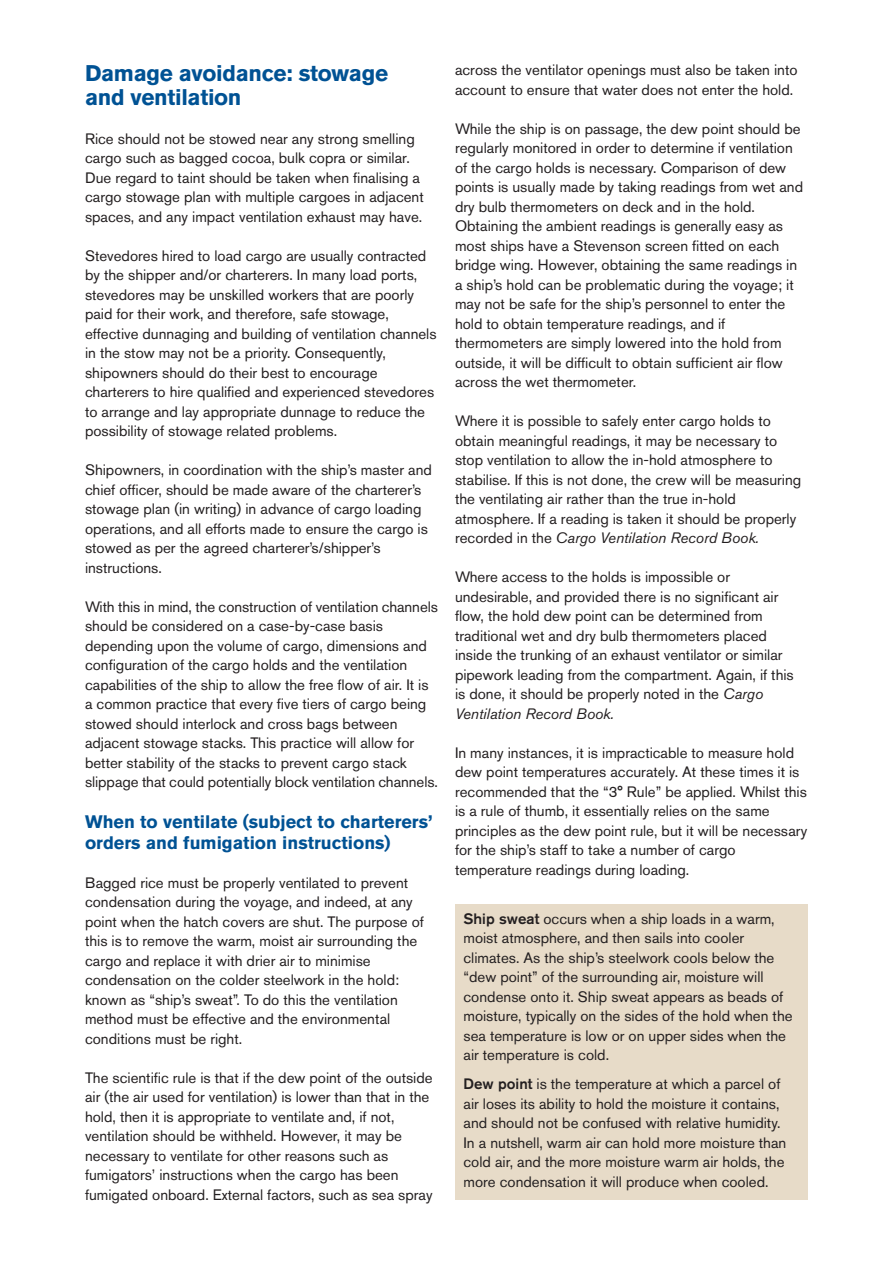
<style>
.page{position:relative;width:893px;height:1263px;background:#fff}
.page>*{position:absolute;margin:0;border:0;box-sizing:border-box;transform-origin:0 0}
.t1{font:700 22.5px/24px "Akzidenz Grotesk BE";letter-spacing:-.015em;color:#005294}
.t2{font:700 18px/21px "Akzidenz Grotesk BE";color:#005294}
.t3{font:15px/19.5px "Akzidenz Grotesk BE";color:#231f20}
.s1{font-style:italic}
.s2{font-weight:500}
</style>
<div class="page">
<div style="left:455px;top:904px;width:353px;height:295px;background:#e7dbc8"></div>
<h1 class="t1" style="left:85px;top:62px;width:305px">Damage avoidance: stowage and ventilation</h1>
<p class="t3" style="left:85px;top:130px;width:340px">Rice should not be stowed near any strong smelling cargo such as bagged cocoa, bulk copra or similar.<br>Due regard to taint should be taken when finalising a cargo stowage plan with multiple cargoes in adjacent spaces, and any impact ventilation exhaust may have.</p>
<p class="t3" style="left:85px;top:247px;width:353px">Stevedores hired to load cargo are usually contracted by the shipper and/or charterers. In many load ports, stevedores may be unskilled workers that are poorly paid for their work, and therefore, safe stowage, effective dunnaging and building of ventilation channels in the stow may not be a priority. Consequently, shipowners should do their best to encourage charterers to hire qualified and experienced stevedores to arrange and lay appropriate dunnage to reduce the possibility of stowage related problems.</p>
<p class="t3" style="left:85px;top:462px;width:348px">Shipowners, in coordination with the ship’s master and chief officer, should be made aware of the charterer’s stowage plan (in writing) in advance of cargo loading operations, and all efforts made to ensure the cargo is stowed as per the agreed charterer’s/shipper’s instructions.</p>
<p class="t3" style="left:85px;top:598px;width:354px">With this in mind, the construction of ventilation channels should be considered on a case-by-case basis depending upon the volume of cargo, dimensions and configuration of the cargo holds and the ventilation capabilities of the ship to allow the free flow of air. It is a common practice that every five tiers of cargo being stowed should interlock and cross bags between adjacent stowage stacks. This practice will allow for better stability of the stacks to prevent cargo stack slippage that could potentially block ventilation channels.</p>
<p class="t2" style="left:85px;top:812px;width:349px">When to ventilate (subject to charterers’ orders and fumigation instructions)</p>
<p class="t3" style="left:85px;top:874px;width:340px">Bagged rice must be properly ventilated to prevent condensation during the voyage, and indeed, at any point when the hatch covers are shut. The purpose of this is to remove the warm, moist air surrounding the cargo and replace it with drier air to minimise condensation on the colder steelwork in the hold: known as “ship’s sweat”. To do this the ventilation method must be effective and the environmental conditions must be right.</p>
<p class="t3" style="left:85px;top:1069px;width:349px">The scientific rule is that if the dew point of the outside air (the air used for ventilation) is lower than that in the hold, then it is appropriate to ventilate and, if not, ventilation should be withheld. However, it may be necessary to ventilate for other reasons such as fumigators’ instructions when the cargo has been fumigated onboard. External factors, such as sea spray</p>
<p class="t3" style="left:455px;top:62px;width:344px">across the ventilator openings must also be taken into account to ensure that water does not enter the hold.</p>
<p class="t3" style="left:455px;top:120px;width:350px">While the ship is on passage, the dew point should be regularly monitored in order to determine if ventilation of the cargo holds is necessary. Comparison of dew points is usually made by taking readings from wet and dry bulb thermometers on deck and in the hold.<br>Obtaining the ambient readings is generally easy as most ships have a Stevenson screen fitted on each bridge wing. However, obtaining the same readings in a ship’s hold can be problematic during the voyage; it may not be safe for the ship’s personnel to enter the hold to obtain temperature readings, and if thermometers are simply lowered into the hold from outside, it will be difficult to obtain sufficient air flow across the wet thermometer.</p>
<p class="t3" style="left:455px;top:413px;width:348px">Where it is possible to safely enter cargo holds to obtain meaningful readings, it may be necessary to stop ventilation to allow the in-hold atmosphere to stabilise. If this is not done, the crew will be measuring the ventilating air rather than the true in-hold atmosphere. If a reading is taken it should be properly recorded in the <span class="s1">Cargo Ventilation Record Book.</span></p>
<p class="t3" style="left:455px;top:569px;width:340px">Where access to the holds is impossible or undesirable, and provided there is no significant air flow, the hold dew point can be determined from traditional wet and dry bulb thermometers placed inside the trunking of an exhaust ventilator or similar pipework leading from the compartment. Again, if this is done, it should be properly noted in the <span class="s1">Cargo Ventilation Record Book.</span></p>
<p class="t3" style="left:455px;top:744px;width:354px">In many instances, it is impracticable to measure hold dew point temperatures accurately. At these times it is recommended that the “3° Rule” be applied. Whilst this is a rule of thumb, it essentially relies on the same principles as the dew point rule, but it will be necessary for the ship’s staff to take a number of cargo temperature readings during loading.</p>
<p class="t3" style="left:463px;top:910px;width:331px"><span class="s2">Ship sweat</span> occurs when a ship loads in a warm, moist atmosphere, and then sails into cooler climates. As the ship’s steelwork cools below the “dew point” of the surrounding air, moisture will condense onto it. Ship sweat appears as beads of moisture, typically on the sides of the hold when the sea temperature is low or on upper sides when the air temperature is cold.</p>
<p class="t3" style="left:463px;top:1076px;width:324px"><span class="s2">Dew point</span> is the temperature at which a parcel of air loses its ability to hold the moisture it contains, and should not be confused with relative humidity.<br>In a nutshell, warm air can hold more moisture than cold air, and the more moisture warm air holds, the more condensation it will produce when cooled.</p>
</div>
